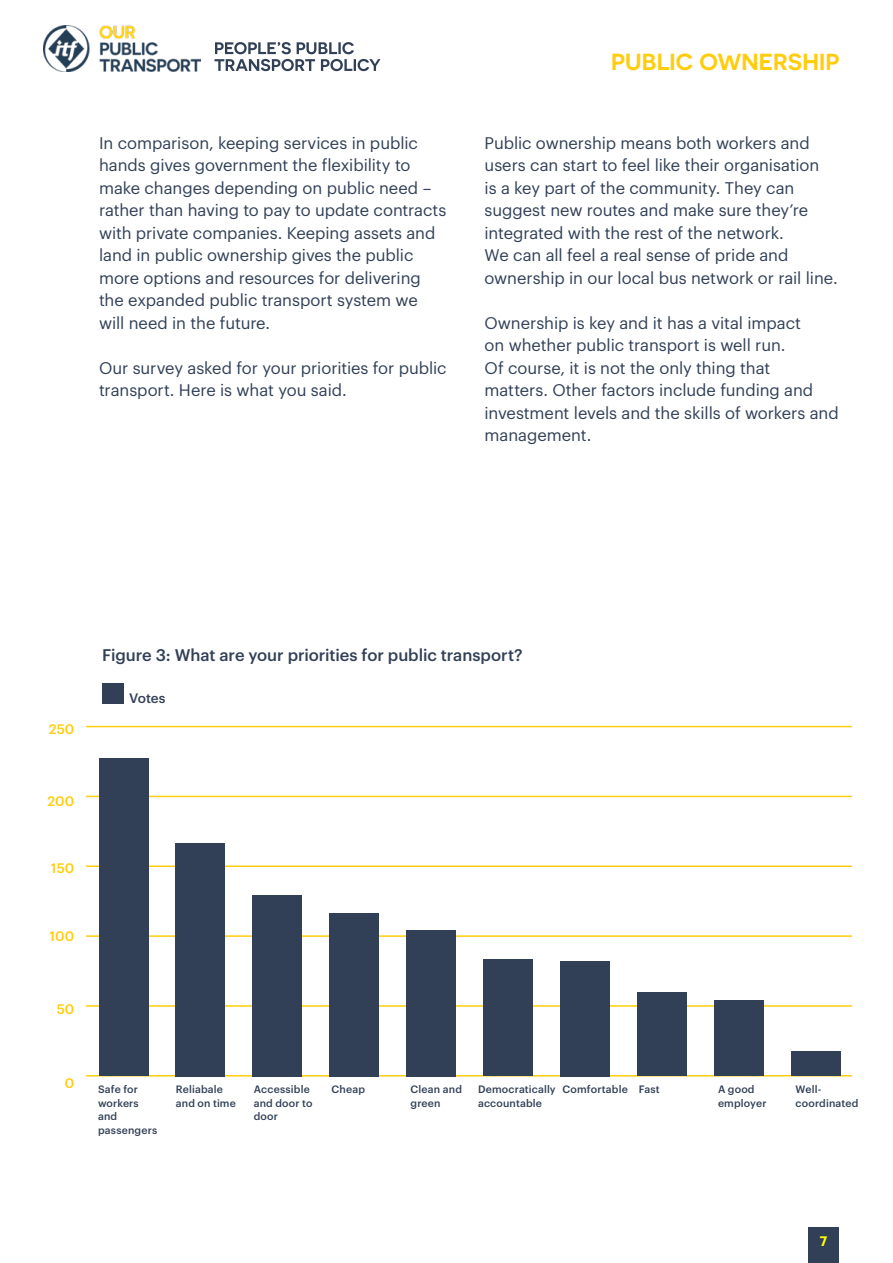
<style>
.page{position:relative;width:893px;height:1263px;background:#fff}
.page>*{position:absolute;margin:0;border:0;box-sizing:border-box;transform-origin:0 0}
.t1{font:600 23.25px "Novecentosanswide";letter-spacing:.005em;color:#ffcd0d}
.t2{font:16.5px/22.5px "Graphik";letter-spacing:-.005em;color:#314056}
.t3{font:500 16.5px "Graphik";letter-spacing:-.005em;color:#314056}
.t4{font:500 13.5px "Graphik";letter-spacing:.005em;color:#ffcd0d}
.t5{font:500 13.5px "Graphik";color:#314056}
.t6{font:600 13.5px "Graphik";color:#ff0}
.t7{font:500 10.5px/13.5px "Graphik";letter-spacing:.015em;color:#314056}
</style>
<div class="page">
<div style="left:808px;top:1227px;width:31px;height:36px;background:#314056"></div>
<svg style="left:214px;top:42px;width:166px;height:29px"></svg>
<img style="left:43px;top:25px;width:158px;height:47px">
<hr style="left:86px;top:1075px;width:766px;height:1px;background:#ffcd0d">
<hr style="left:86px;top:1005px;width:766px;height:2px;background:#ffcd0d">
<hr style="left:86px;top:935px;width:766px;height:2px;background:#ffcd0d">
<hr style="left:86px;top:865px;width:766px;height:2px;background:#ffcd0d">
<hr style="left:86px;top:796px;width:766px;height:1px;background:#ffcd0d">
<hr style="left:86px;top:726px;width:766px;height:1px;background:#ffcd0d">
<div style="left:99px;top:758px;width:49px;height:318px;background:#314056"></div>
<div style="left:176px;top:843px;width:49px;height:233px;background:#314056"></div>
<div style="left:253px;top:895px;width:49px;height:181px;background:#314056"></div>
<div style="left:330px;top:913px;width:49px;height:163px;background:#314056"></div>
<div style="left:407px;top:930px;width:49px;height:146px;background:#314056"></div>
<div style="left:484px;top:959px;width:49px;height:117px;background:#314056"></div>
<div style="left:560px;top:961px;width:50px;height:115px;background:#314056"></div>
<div style="left:637px;top:992px;width:49px;height:84px;background:#314056"></div>
<div style="left:714px;top:1000px;width:49px;height:76px;background:#314056"></div>
<div style="left:791px;top:1051px;width:49px;height:25px;background:#314056"></div>
<div style="left:102px;top:683px;width:22px;height:21px;background:#314056"></div>
<p class="t2" style="left:99px;top:130px;width:349px">In comparison, keeping services in public hands gives government the flexibility to make changes depending on public need – rather than having to pay to update contracts with private companies. Keeping assets and land in public ownership gives the public more options and resources for delivering the expanded public transport system we will need in the future.</p>
<p class="t2" style="left:99px;top:355px;width:349px">Our survey asked for your priorities for public transport. Here is what you said.</p>
<h1 class="t1" style="left:611px;top:48px;width:230px">PUBLIC OWNERSHIP</h1>
<p class="t2" style="left:485px;top:130px;width:355px">Public ownership means both workers and users can start to feel like their organisation<br>is a key part of the community. They can suggest new routes and make sure they’re integrated with the rest of the network.<br>We can all feel a real sense of pride and ownership in our local bus network or rail line.</p>
<p class="t2" style="left:485px;top:310px;width:356px">Ownership is key and it has a vital impact<br>on whether public transport is well run.<br>Of course, it is not the only thing that<br>matters. Other factors include funding and investment levels and the skills of workers and management.</p>
<p class="t4" style="left:49px;top:719px;width:27px">250</p>
<p class="t4" style="left:47px;top:791px;width:29px">200</p>
<p class="t4" style="left:51px;top:858px;width:25px">150</p>
<p class="t4" style="left:50px;top:926px;width:26px">100</p>
<p class="t4" style="left:57px;top:999px;width:19px">50</p>
<p class="t3" style="left:102px;top:642px;width:422px">Figure 3: What are your priorities for public transport?</p>
<p class="t5" style="left:129px;top:688px;width:38px">Votes</p>
<p class="t4" style="left:65px;top:1072px;width:11px">0</p>
<p class="t7" style="left:98px;top:1082px;width:61px">Safe for workers and passengers</p>
<p class="t7" style="left:176px;top:1082px;width:61px">Reliabale and on time</p>
<p class="t7" style="left:254px;top:1082px;width:60px">Accessible and door to door</p>
<p class="t7" style="left:332px;top:1082px;width:35px">Cheap</p>
<p class="t7" style="left:411px;top:1082px;width:53px">Clean and green</p>
<p class="t7" style="left:478px;top:1082px;width:79px">Democratically accountable</p>
<p class="t7" style="left:563px;top:1082px;width:99px">Comfortable Fast</p>
<p class="t7" style="left:718px;top:1082px;width:50px">A good employer</p>
<p class="t7" style="left:795px;top:1082px;width:64px">Well&shy;coordinated</p>
<p class="t6" style="left:820px;top:1230px;width:9px">7</p>
</div>
